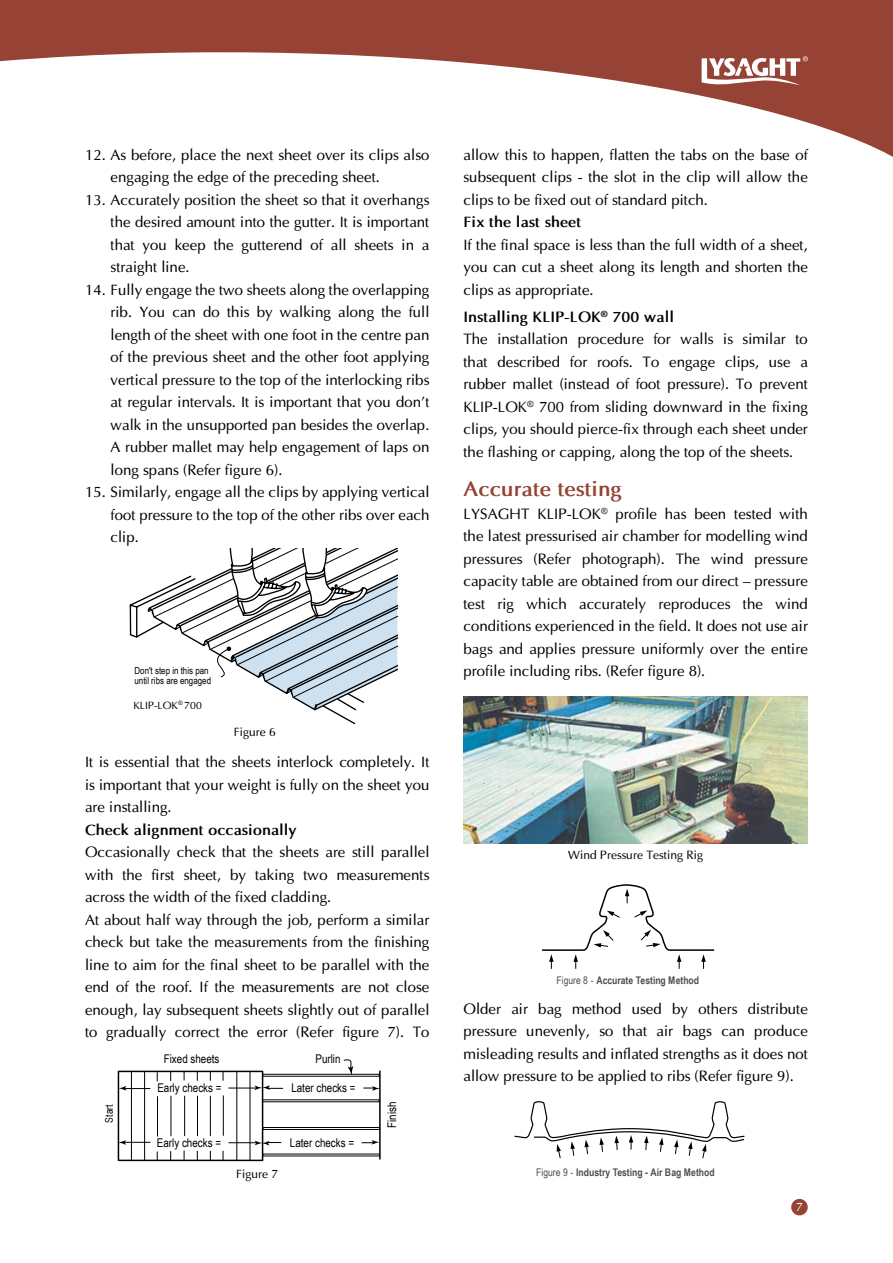
<style>
.page{position:relative;width:893px;height:1263px;background:#fff}
.page>*{position:absolute;margin:0;border:0;box-sizing:border-box;transform-origin:0 0}
.t1{font:700 21px "Optima";color:#964335}
.t2{font:15px/22.5px "Optima";color:#000;text-align:justify}
.t3{font:700 15px "Optima";color:#000}
.t4{font:12px "Arial Narrow";color:#000}
.t5{font:12px "Optima";color:#000}
.t6{font:12px "Optima";color:#fff}
.t7{font:700 10.5px "Arial Narrow";color:#4d4d4f}
.t8{font:10.5px "Optima";color:#000}
.t9{font:10.5px "Arial Narrow";color:#000}
.t10{font:9.75px/9.8px "Arial Narrow";color:#000}
.s1{font-weight:700}
.s2{font-weight:400}
</style>
<div class="page">
<div style="left:791px;top:1199px;width:17px;height:16px;background:#964335;border-radius:50%"></div>
<svg style="left:1px;top:0;width:892px;height:157px"></svg>
<svg style="left:0;top:0;width:1px;height:62px"></svg>
<div style="left:118px;top:1071px;width:145px;height:90px;border:2px solid #000"></div>
<hr style="left:250px;top:1071px;width:1px;height:89px;background:#000">
<hr style="left:131px;top:1072px;width:1px;height:88px;background:#000">
<hr style="left:144px;top:1072px;width:1px;height:88px;background:#000">
<hr style="left:171px;top:1096px;width:1px;height:40px;background:#000">
<hr style="left:236px;top:1071px;width:1px;height:89px;background:#000">
<hr style="left:379px;top:1071px;width:2px;height:88px;background:#000">
<div style="left:262px;top:1074px;width:118px;height:2px;border:1px solid #000"></div>
<div style="left:263px;top:1127px;width:117px;height:3px;border:1px solid #000"></div>
<svg style="left:118px;top:1140px;width:32px;height:5px"></svg>
<svg style="left:363px;top:1086px;width:17px;height:5px"></svg>
<svg style="left:362px;top:1140px;width:17px;height:4px"></svg>
<svg style="left:229px;top:1141px;width:52px;height:4px"></svg>
<svg style="left:255px;top:1085px;width:28px;height:5px"></svg>
<svg style="left:119px;top:1086px;width:31px;height:4px"></svg>
<hr style="left:228px;top:1088px;width:30px;height:1px;background:#000">
<hr style="left:184px;top:1096px;width:1px;height:40px;background:#000">
<hr style="left:197px;top:1096px;width:1px;height:40px;background:#000">
<hr style="left:210px;top:1096px;width:1px;height:40px;background:#000">
<hr style="left:157px;top:1096px;width:1px;height:40px;background:#000">
<hr style="left:223px;top:1095px;width:1px;height:41px;background:#000">
<svg style="left:343px;top:1059px;width:11px;height:16px"></svg>
<svg style="left:542px;top:884px;width:173px;height:85px"></svg>
<svg style="left:514px;top:1101px;width:231px;height:58px"></svg>
<img style="left:463px;top:696px;width:345px;height:148px">
<svg style="left:129px;top:549px;width:268px;height:176px"></svg>
<svg style="left:702px;top:56px;width:106px;height:30px"></svg>
<p class="t2" style="left:111px;top:143px;width:320px;text-indent:-26px">12. As before, place the next sheet over its clips also engaging the edge of the preceding sheet.</p>
<p class="t2" style="left:111px;top:188px;width:320px;text-indent:-26px">13. Accurately position the sheet so that it overhangs the desired amount into the gutter. It is important that you keep the gutterend of all sheets in a straight line.</p>
<p class="t2" style="left:111px;top:278px;width:320px;text-indent:-26px">14. Fully engage the two sheets along the overlapping rib. You can do this by walking along the full length of the sheet with one foot in the centre pan of the previous sheet and the other foot applying vertical pressure to the top of the interlocking ribs at regular intervals. It is important that you don’t walk in the unsupported pan besides the overlap.<br>A rubber mallet may help engagement of laps on long spans (Refer figure 6).</p>
<p class="t2" style="left:111px;top:481px;width:320px;text-indent:-26px">15. Similarly, engage all the clips by applying vertical foot pressure to the top of the other ribs over each clip.</p>
<p class="t10" style="left:134px;top:665px;width:78px">Don't step in this pan until ribs are engaged</p>
<p class="t8" style="left:134px;top:699px;width:70px">KLIP-LOK<sup>®</sup> 700</p>
<p class="t5" style="left:234px;top:725px;width:44px">Figure 6</p>
<p class="t2" style="left:85px;top:751px;width:346px">It is essential that the sheets interlock completely. It is important that your weight is fully on the sheet you are installing.</p>
<p class="t3" style="left:85px;top:820px;width:213px">Check alignment occasionally</p>
<p class="t2" style="left:85px;top:841px;width:346px;text-align:left">Occasionally check that the sheets are still parallel with the first sheet, by taking two measurements across the width of the fixed cladding.<br>At about half way through the job, perform a similar check but take the measurements from the finishing line to aim for the final sheet to be parallel with the end of the roof. If the measurements are not close enough, lay subsequent sheets slightly out of parallel to gradually correct the error (Refer figure 7). To</p>
<p class="t4" style="left:164px;top:1050px;width:57px">Fixed sheets</p>
<p class="t4" style="left:157px;top:1079px;width:66px">Early checks =</p>
<p class="t4" style="left:315px;top:1050px;width:27px">Purlin</p>
<p class="t4" style="left:291px;top:1079px;width:66px">Later checks =</p>
<p class="t9" style="left:101px;top:1122px;width:20px;rotate:-90deg">Start</p>
<p class="t4" style="left:383px;top:1128px;width:28px;rotate:-90deg">Finish</p>
<p class="t4" style="left:157px;top:1134px;width:66px">Early checks =</p>
<p class="t4" style="left:290px;top:1134px;width:66px">Later checks =</p>
<p class="t2" style="left:463px;top:143px;width:346px">allow this to happen, flatten the tabs on the base of subsequent clips - the slot in the clip will allow the clips to be fixed out of standard pitch.</p>
<p class="t3" style="left:463px;top:213px;width:119px">Fix the last sheet</p>
<p class="t2" style="left:463px;top:233px;width:346px">If the final space is less than the full width of a sheet, you can cut a sheet along its length and shorten the clips as appropriate.</p>
<p class="t2" style="left:463px;top:305px;width:346px;text-align:left"><span class="s1">Installing KLIP-LOK</span><sup>®</sup> <span class="s1">700 wall<br></span>The installation procedure for walls is similar to that described for roofs. To engage clips, use a rubber mallet (instead of foot pressure). To prevent KLIP-LOK<sup>®</sup> 700 from sliding downward in the fixing clips, you should pierce-fix through each sheet under the flashing or capping, along the top of the sheets.</p>
<h1 class="t1" style="left:463px;top:476px;width:160px">Accurate testing</h1>
<p class="t2" style="left:463px;top:502px;width:346px">LYSAGHT KLIP-LOK<sup>®</sup> profile has been tested with the latest pressurised air chamber for modelling wind pressures (Refer photograph). The wind pressure capacity table are obtained from our direct – pressure test rig which accurately reproduces the wind conditions experienced in the field. It does not use air bags and applies pressure uniformly over the entire profile including ribs. (Refer figure 8).</p>
<p class="t5" style="left:568px;top:847px;width:136px">Wind Pressure Testing Rig</p>
<p class="t7" style="left:556px;top:972px;width:144px"><span class="s2">Figure 8 -</span> Accurate Testing Method</p>
<p class="t2" style="left:463px;top:997px;width:346px">Older air bag method used by others distribute pressure unevenly, so that air bags can produce misleading results and inflated strengths as it does not allow pressure to be applied to ribs (Refer figure 9).</p>
<p class="t5" style="left:236px;top:1166px;width:44px">Figure 7</p>
<p class="t7" style="left:536px;top:1164px;width:180px"><span class="s2">Figure 9 -</span> Industry Testing - Air Bag Method</p>
<p class="t6" style="left:796px;top:1200px;width:8px">7</p>
</div>
